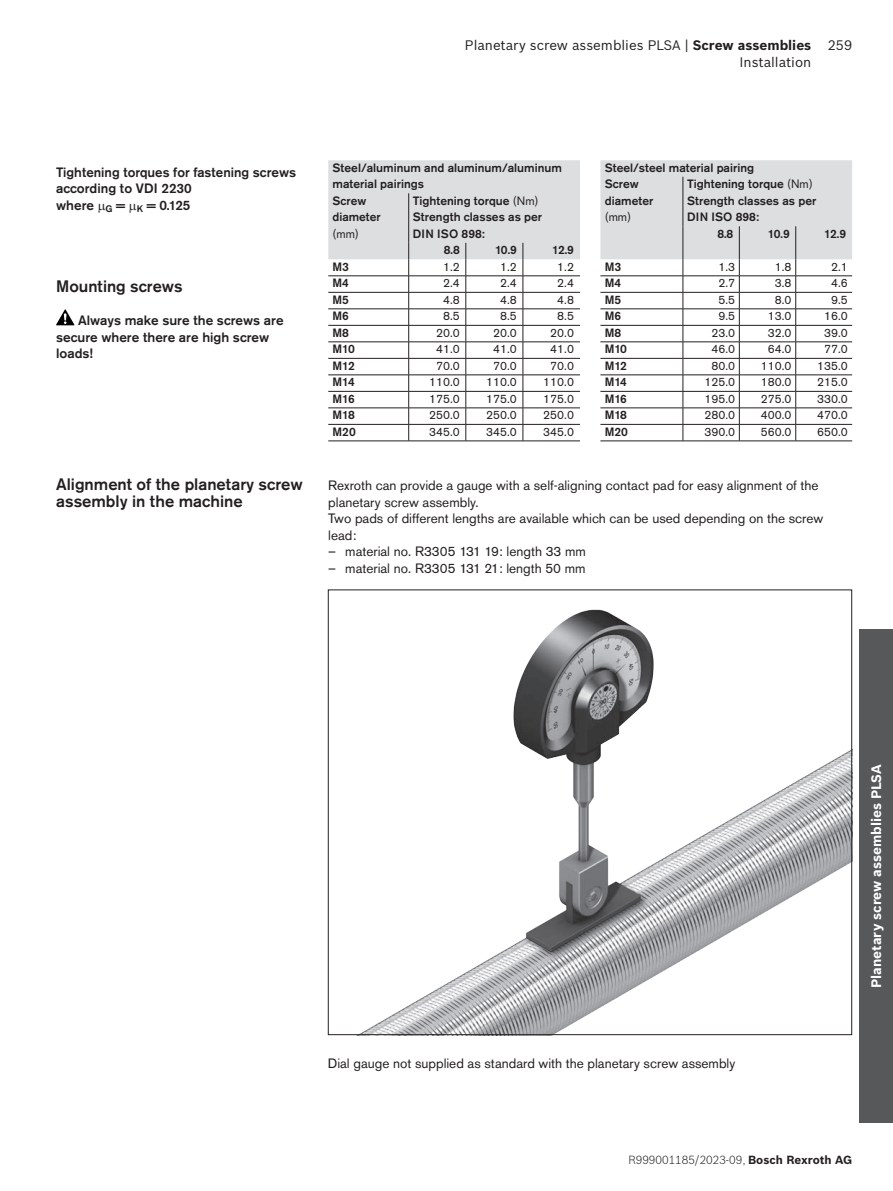
<style>
.page{position:relative;width:893px;height:1191px;background:#fff}
.page>*{position:absolute;margin:0;border:0;box-sizing:border-box;transform-origin:0 0}
.t1{font:500 16.5px/16.5px "Akzidenz Grotesk BQ";color:#231f20}
.t2{font:13.5px/16.5px "Akzidenz Grotesk BQ";color:#231f20}
.t3{font:500 13.5px/16.5px "Akzidenz Grotesk BQ";color:#231f20}
.t4{font:13.5px/16.4px "Bosch Sans";color:#231f20;text-align:right}
.t5{font:700 13.5px "Bosch Sans";color:#fff}
.t6{font:500 12px/16.5px "Akzidenz Grotesk BQ";color:#231f20}
.t7{font:12px "Akzidenz Grotesk BQ";color:#231f20}
.t8{font:300 11.55px "Bosch Sans";color:#231f20}
.s1{font-weight:700}
.s2{font-weight:400}
</style>
<div class="page">
<div style="left:859px;top:629px;width:34px;height:494px;background:#57585a"></div>
<img style="left:361px;top:609px;width:489px;height:424px">
<svg style="left:600px;top:160px;width:252px;height:280px"></svg>
<hr style="left:600px;top:407px;width:83px;height:1px;background:#231f20">
<hr style="left:600px;top:424px;width:83px;height:1px;background:#231f20">
<hr style="left:683px;top:407px;width:56px;height:1px;background:#231f20">
<hr style="left:683px;top:424px;width:56px;height:1px;background:#231f20">
<hr style="left:739px;top:407px;width:57px;height:1px;background:#231f20">
<hr style="left:739px;top:424px;width:57px;height:1px;background:#231f20">
<hr style="left:796px;top:407px;width:56px;height:1px;background:#231f20">
<hr style="left:796px;top:424px;width:56px;height:1px;background:#231f20">
<hr style="left:600px;top:440px;width:83px;height:1px;background:#231f20">
<hr style="left:683px;top:440px;width:56px;height:1px;background:#231f20">
<hr style="left:739px;top:440px;width:57px;height:1px;background:#231f20">
<hr style="left:796px;top:440px;width:56px;height:1px;background:#231f20">
<svg style="left:328px;top:160px;width:252px;height:280px"></svg>
<hr style="left:328px;top:407px;width:81px;height:1px;background:#231f20">
<hr style="left:328px;top:424px;width:81px;height:1px;background:#231f20">
<hr style="left:409px;top:407px;width:57px;height:1px;background:#231f20">
<hr style="left:409px;top:424px;width:57px;height:1px;background:#231f20">
<hr style="left:466px;top:407px;width:57px;height:1px;background:#231f20">
<hr style="left:466px;top:424px;width:57px;height:1px;background:#231f20">
<hr style="left:523px;top:407px;width:57px;height:1px;background:#231f20">
<hr style="left:523px;top:424px;width:57px;height:1px;background:#231f20">
<hr style="left:328px;top:440px;width:81px;height:1px;background:#231f20">
<hr style="left:409px;top:440px;width:57px;height:1px;background:#231f20">
<hr style="left:466px;top:440px;width:57px;height:1px;background:#231f20">
<hr style="left:523px;top:440px;width:57px;height:1px;background:#231f20">
<svg style="left:56px;top:309px;width:18px;height:16px"></svg>
<p class="t4" style="left:465px;top:36px;width:348px">Planetary screw assemblies PLSA | <span class="s1">Screw assemblies<br></span>Installation</p>
<p class="t4" style="left:828px;top:36px;width:26px">259</p>
<p class="t3" style="left:56px;top:164px;width:242px">Tightening torques for fastening screws according to VDI 2230<br>where <sub>G</sub> = <sub>K</sub> = 0.125</p>
<p class="t1" style="left:56px;top:278px;width:128px">Mounting screws</p>
<p class="t3" style="left:56px;top:312px;width:229px;text-indent:22px">Always make sure the screws are secure where there are high screw loads!</p>
<p class="t6" style="left:333px;top:159px;width:231px">Steel/aluminum and aluminum/aluminum material pairings<br>Screw<br>diameter</p>
<p class="t7" style="left:333px;top:226px;width:28px">(mm)</p>
<p class="t6" style="left:413px;top:192px;width:127px">Tightening torque <span class="s2">(Nm)</span></p>
<p class="t6" style="left:413px;top:209px;width:131px">Strength classes as per</p>
<p class="t6" style="left:413px;top:225px;width:73px">DIN ISO 898:</p>
<p class="t6" style="left:444px;top:242px;width:17px">8.8</p>
<p class="t6" style="left:495px;top:242px;width:23px">10.9</p>
<p class="t6" style="left:552px;top:242px;width:23px">12.9</p>
<p class="t6" style="left:333px;top:258px;width:18px">M3</p>
<p class="t7" style="left:443px;top:259px;width:18px">1.2</p>
<p class="t7" style="left:500px;top:259px;width:18px">1.2</p>
<p class="t7" style="left:557px;top:259px;width:18px">1.2</p>
<p class="t6" style="left:333px;top:275px;width:18px">M4</p>
<p class="t7" style="left:443px;top:276px;width:18px">2.4</p>
<p class="t7" style="left:500px;top:276px;width:18px">2.4</p>
<p class="t7" style="left:557px;top:276px;width:18px">2.4</p>
<p class="t6" style="left:333px;top:291px;width:18px">M5</p>
<p class="t7" style="left:443px;top:292px;width:18px">4.8</p>
<p class="t7" style="left:500px;top:292px;width:18px">4.8</p>
<p class="t7" style="left:557px;top:292px;width:18px">4.8</p>
<p class="t6" style="left:333px;top:308px;width:18px">M6</p>
<p class="t7" style="left:443px;top:309px;width:18px">8.5</p>
<p class="t7" style="left:500px;top:309px;width:18px">8.5</p>
<p class="t7" style="left:557px;top:309px;width:18px">8.5</p>
<p class="t6" style="left:333px;top:324px;width:18px">M8</p>
<p class="t7" style="left:436px;top:325px;width:25px">20.0</p>
<p class="t7" style="left:493px;top:325px;width:25px">20.0</p>
<p class="t7" style="left:550px;top:325px;width:25px">20.0</p>
<p class="t6" style="left:333px;top:341px;width:24px">M10</p>
<p class="t7" style="left:436px;top:342px;width:25px">41.0</p>
<p class="t7" style="left:493px;top:342px;width:25px">41.0</p>
<p class="t7" style="left:550px;top:342px;width:25px">41.0</p>
<p class="t6" style="left:333px;top:357px;width:24px">M12</p>
<p class="t7" style="left:436px;top:358px;width:25px">70.0</p>
<p class="t7" style="left:493px;top:358px;width:25px">70.0</p>
<p class="t7" style="left:550px;top:358px;width:25px">70.0</p>
<p class="t6" style="left:333px;top:374px;width:24px">M14</p>
<p class="t7" style="left:429px;top:375px;width:32px">110.0</p>
<p class="t7" style="left:486px;top:375px;width:32px">110.0</p>
<p class="t7" style="left:543px;top:375px;width:32px">110.0</p>
<p class="t6" style="left:333px;top:390px;width:24px">M16</p>
<p class="t7" style="left:429px;top:391px;width:32px">175.0</p>
<p class="t7" style="left:486px;top:391px;width:32px">175.0</p>
<p class="t7" style="left:543px;top:391px;width:32px">175.0</p>
<p class="t6" style="left:333px;top:407px;width:24px">M18</p>
<p class="t7" style="left:429px;top:408px;width:32px">250.0</p>
<p class="t7" style="left:486px;top:408px;width:32px">250.0</p>
<p class="t7" style="left:543px;top:408px;width:32px">250.0</p>
<p class="t6" style="left:333px;top:423px;width:25px">M20</p>
<p class="t7" style="left:429px;top:424px;width:32px">345.0</p>
<p class="t7" style="left:486px;top:424px;width:32px">345.0</p>
<p class="t7" style="left:543px;top:424px;width:32px">345.0</p>
<p class="t6" style="left:605px;top:159px;width:151px">Steel/steel material pairing<br>Screw<br>diameter</p>
<p class="t7" style="left:605px;top:210px;width:28px">(mm)</p>
<p class="t6" style="left:687px;top:176px;width:127px">Tightening torque <span class="s2">(Nm)</span></p>
<p class="t6" style="left:687px;top:192px;width:131px">Strength classes as per</p>
<p class="t6" style="left:687px;top:209px;width:73px">DIN ISO 898:</p>
<p class="t6" style="left:717px;top:225px;width:17px">8.8</p>
<p class="t6" style="left:768px;top:225px;width:23px">10.9</p>
<p class="t6" style="left:824px;top:225px;width:23px">12.9</p>
<p class="t6" style="left:605px;top:258px;width:18px">M3</p>
<p class="t7" style="left:718px;top:259px;width:18px">1.3</p>
<p class="t7" style="left:775px;top:259px;width:18px">1.8</p>
<p class="t7" style="left:831px;top:259px;width:18px">2.1</p>
<p class="t6" style="left:605px;top:275px;width:18px">M4</p>
<p class="t7" style="left:718px;top:276px;width:18px">2.7</p>
<p class="t7" style="left:775px;top:276px;width:18px">3.8</p>
<p class="t7" style="left:831px;top:276px;width:18px">4.6</p>
<p class="t6" style="left:605px;top:291px;width:18px">M5</p>
<p class="t7" style="left:718px;top:292px;width:18px">5.5</p>
<p class="t7" style="left:775px;top:292px;width:18px">8.0</p>
<p class="t7" style="left:831px;top:292px;width:18px">9.5</p>
<p class="t6" style="left:605px;top:308px;width:18px">M6</p>
<p class="t7" style="left:718px;top:309px;width:18px">9.5</p>
<p class="t7" style="left:768px;top:309px;width:25px">13.0</p>
<p class="t7" style="left:824px;top:309px;width:25px">16.0</p>
<p class="t6" style="left:605px;top:324px;width:18px">M8</p>
<p class="t7" style="left:711px;top:325px;width:25px">23.0</p>
<p class="t7" style="left:768px;top:325px;width:25px">32.0</p>
<p class="t7" style="left:824px;top:325px;width:25px">39.0</p>
<p class="t6" style="left:605px;top:341px;width:24px">M10</p>
<p class="t7" style="left:711px;top:342px;width:25px">46.0</p>
<p class="t7" style="left:768px;top:342px;width:25px">64.0</p>
<p class="t7" style="left:824px;top:342px;width:25px">77.0</p>
<p class="t6" style="left:605px;top:357px;width:24px">M12</p>
<p class="t7" style="left:711px;top:358px;width:25px">80.0</p>
<p class="t7" style="left:761px;top:358px;width:32px">110.0</p>
<p class="t7" style="left:817px;top:358px;width:32px">135.0</p>
<p class="t6" style="left:605px;top:374px;width:24px">M14</p>
<p class="t7" style="left:704px;top:375px;width:32px">125.0</p>
<p class="t7" style="left:761px;top:375px;width:32px">180.0</p>
<p class="t7" style="left:817px;top:375px;width:32px">215.0</p>
<p class="t6" style="left:605px;top:390px;width:24px">M16</p>
<p class="t7" style="left:704px;top:391px;width:32px">195.0</p>
<p class="t7" style="left:761px;top:391px;width:32px">275.0</p>
<p class="t7" style="left:817px;top:391px;width:32px">330.0</p>
<p class="t6" style="left:605px;top:407px;width:24px">M18</p>
<p class="t7" style="left:704px;top:408px;width:32px">280.0</p>
<p class="t7" style="left:761px;top:408px;width:32px">400.0</p>
<p class="t7" style="left:817px;top:408px;width:32px">470.0</p>
<p class="t6" style="left:605px;top:423px;width:25px">M20</p>
<p class="t7" style="left:704px;top:424px;width:32px">390.0</p>
<p class="t7" style="left:761px;top:424px;width:32px">560.0</p>
<p class="t7" style="left:817px;top:424px;width:32px">650.0</p>
<p class="t1" style="left:56px;top:476px;width:248px">Alignment of the planetary screw assembly in the machine</p>
<p class="t2" style="left:328px;top:477px;width:497px">Rexroth can provide a gauge with a self-aligning contact pad for easy alignment of the planetary screw assembly.<br>Two pads of different lengths are available which can be used depending on the screw lead:</p>
<p class="t2" style="left:328px;top:543px;width:259px">– material no. R3305 131 19: length 33 mm</p>
<p class="t2" style="left:328px;top:560px;width:259px">– material no. R3305 131 21: length 50 mm</p>
<p class="t2" style="left:328px;top:1055px;width:409px">Dial gauge not supplied as standard with the planetary screw assembly</p>
<p class="t5" style="left:866px;top:988px;width:225px;rotate:-90deg">Planetary screw assemblies PLSA</p>
<p class="t8" style="left:628px;top:1151px;width:225px">R999001185/2023-09, <span class="s1">Bosch Rexroth AG</span></p>
</div>
